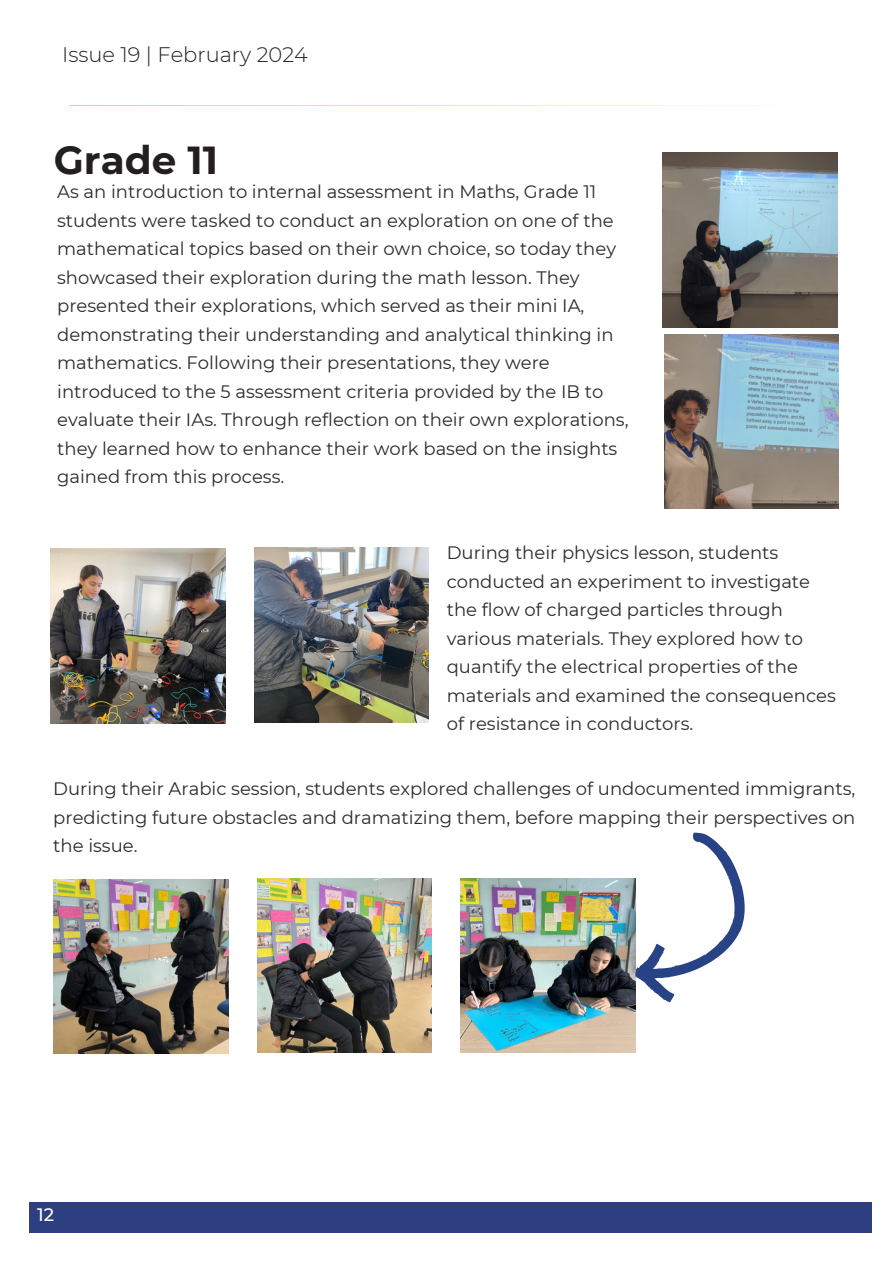
<style>
.page{position:relative;width:893px;height:1264px;background:#fff}
.page>*{position:absolute;margin:0;border:0;box-sizing:border-box;transform-origin:0 0}
.t1{font:700 39px "Montserrat";color:#231f20}
.t2{font:300 21px "Montserrat";color:#231f20}
.t3{font:18px/28.5px "Montserrat";color:#2b2b2b}
.t4{font:500 18px "Montserrat";color:#fff}
</style>
<div class="page">
<svg style="left:69px;top:105px;width:694px;height:1px"></svg>
<div style="left:29px;top:1202px;width:842px;height:31px;background:#2d3f81"></div>
<img style="left:51px;top:548px;width:174px;height:175px">
<img style="left:254px;top:548px;width:175px;height:174px">
<img style="left:662px;top:153px;width:175px;height:174px">
<img style="left:664px;top:334px;width:174px;height:175px">
<img style="left:53px;top:879px;width:175px;height:174px">
<img style="left:257px;top:878px;width:174px;height:174px">
<img style="left:461px;top:878px;width:174px;height:174px">
<svg style="left:635px;top:832px;width:109px;height:170px"></svg>
<p class="t2" style="left:62px;top:41px;width:247px">Issue 19 | February 2024</p>
<p class="t1" style="left:54px;top:136px;width:166px">Grade 11</p>
<p class="t3" style="left:57px;top:177px;width:572px">As an introduction to internal assessment in Maths, Grade 11 students were tasked to conduct an exploration on one of the mathematical topics based on their own choice, so today they showcased their exploration during the math lesson. They presented their explorations, which served as their mini IA, demonstrating their understanding and analytical thinking in mathematics. Following their presentations, they were introduced to the 5 assessment criteria provided by the IB to evaluate their IAs. Through reflection on their own explorations, they learned how to enhance their work based on the insights gained from this process.</p>
<p class="t3" style="left:446px;top:538px;width:390px">During their physics lesson, students conducted an experiment to investigate the flow of charged particles through various materials. They explored how to quantify the electrical properties of the materials and examined the consequences of resistance in conductors.</p>
<p class="t3" style="left:53px;top:774px;width:803px;text-align:justify">During their Arabic session, students explored challenges of undocumented immigrants, predicting future obstacles and dramatizing them, before mapping their perspectives on the issue.</p>
<p class="t4" style="left:37px;top:1203px;width:18px">12</p>
</div>
